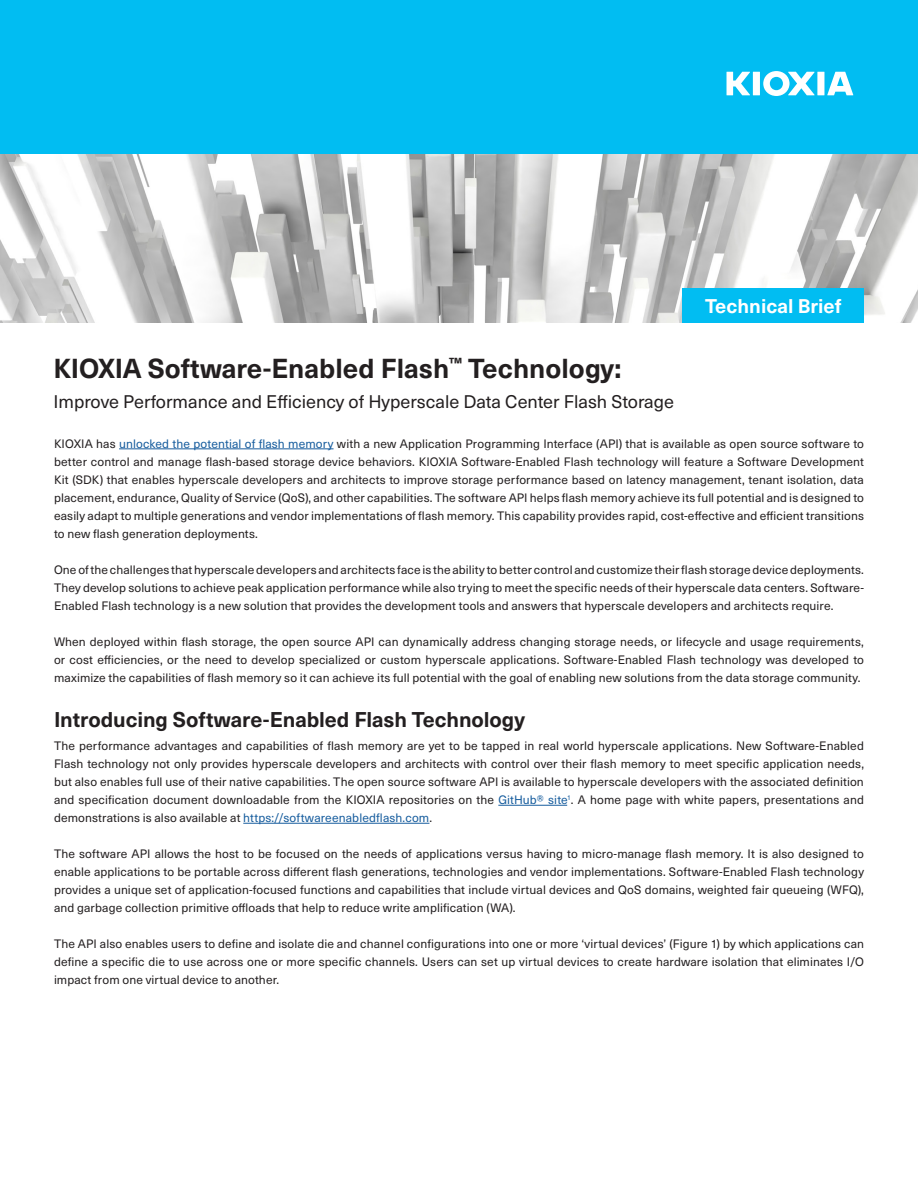
<style>
.page{position:relative;width:918px;height:1188px;background:#fff}
.page>*{position:absolute;margin:0;border:0;box-sizing:border-box;transform-origin:0 0}
.t1{font:700 27px "Neue Haas Unica W1 G";color:#231f20}
.sub_header{font:700 21px "Neue Haas Unica W1 G";letter-spacing:-.005em;color:#231f20}
.t2{font:700 19.5px "Neue Haas Unica W1 G";color:#fff}
.t3{font:18px "Neue Haas Unica W1 G";color:#231f20}
.t4{font:12px/18px "Neue Haas Unica W1 G";letter-spacing:.01em;color:#231f20;text-align:justify}
.s1{color:#175d9e}
</style>
<div class="page">
<img style="left:0;top:154px;width:918px;height:169px">
<div style="left:0;top:0;width:918px;height:154px;background:#01bdf2"></div>
<svg style="left:727px;top:71px;width:126px;height:25px"></svg>
<hr style="left:119px;top:449px;width:215px;height:1px;background:#175d9e">
<hr style="left:498px;top:805px;width:69px;height:1px;background:#175d9e">
<hr style="left:243px;top:823px;width:186px;height:1px;background:#175d9e">
<div style="left:683px;top:288px;width:181px;height:35px;background:#01bdf2"></div>
<p class="t2" style="left:705px;top:291px;width:138px">Technical Brief</p>
<p class="t1" style="left:53px;top:348px;width:569px">KIOXIA Software-Enabled Flash<sup>™</sup> Technology:</p>
<p class="t3" style="left:53px;top:389px;width:622px">Improve Performance and Efficiency of Hyperscale Data Center Flash Storage</p>
<p class="t4" style="left:54px;top:434px;width:812px">KIOXIA has <span class="s1">unlocked the potential of flash memory</span> with a new Application Programming Interface (API) that is available as open source software to better control and manage flash-based storage device behaviors. KIOXIA Software-Enabled Flash technology will feature a Software Development Kit (SDK) that enables hyperscale developers and architects to improve storage performance based on latency management, tenant isolation, data placement, endurance, Quality of Service (QoS), and other capabilities. The software API helps flash memory achieve its full potential and is designed to easily adapt to multiple generations and vendor implementations of flash memory. This capability provides rapid, cost-effective and efficient transitions to new flash generation deployments.</p>
<p class="t4" style="left:54px;top:560px;width:812px">One of the challenges that hyperscale developers and architects face is the ability to better control and customize their flash storage device deployments.<br>They develop solutions to achieve peak application performance while also trying to meet the specific needs of their hyperscale data centers. Software-Enabled Flash technology is a new solution that provides the development tools and answers that hyperscale developers and architects require.</p>
<p class="t4" style="left:54px;top:632px;width:812px">When deployed within flash storage, the open source API can dynamically address changing storage needs, or lifecycle and usage requirements, or cost efficiencies, or the need to develop specialized or custom hyperscale applications. Software-Enabled Flash technology was developed to maximize the capabilities of flash memory so it can achieve its full potential with the goal of enabling new solutions from the data storage community.</p>
<p class="sub_header" style="left:54px;top:703px;width:473px">Introducing Software-Enabled Flash Technology</p>
<p class="t4" style="left:54px;top:736px;width:812px">The performance advantages and capabilities of flash memory are yet to be tapped in real world hyperscale applications. New Software-Enabled Flash technology not only provides hyperscale developers and architects with control over their flash memory to meet specific application needs, but also enables full use of their native capabilities. The open source software API is available to hyperscale developers with the associated definition and specification document downloadable from the KIOXIA repositories on the <span class="s1">GitHub® site</span><sup>1</sup>. A home page with white papers, presentations and demonstrations is also available at <span class="s1">https://softwareenabledflash.com</span>.</p>
<p class="t4" style="left:54px;top:844px;width:812px">The software API allows the host to be focused on the needs of applications versus having to micro-manage flash memory. It is also designed to enable applications to be portable across different flash generations, technologies and vendor implementations. Software-Enabled Flash technology provides a unique set of application-focused functions and capabilities that include virtual devices and QoS domains, weighted fair queueing (WFQ), and garbage collection primitive offloads that help to reduce write amplification (WA).</p>
<p class="t4" style="left:54px;top:934px;width:812px">The API also enables users to define and isolate die and channel configurations into one or more ‘virtual devices’ (Figure 1) by which applications can define a specific die to use across one or more specific channels. Users can set up virtual devices to create hardware isolation that eliminates I/O impact from one virtual device to another.</p>
</div>
